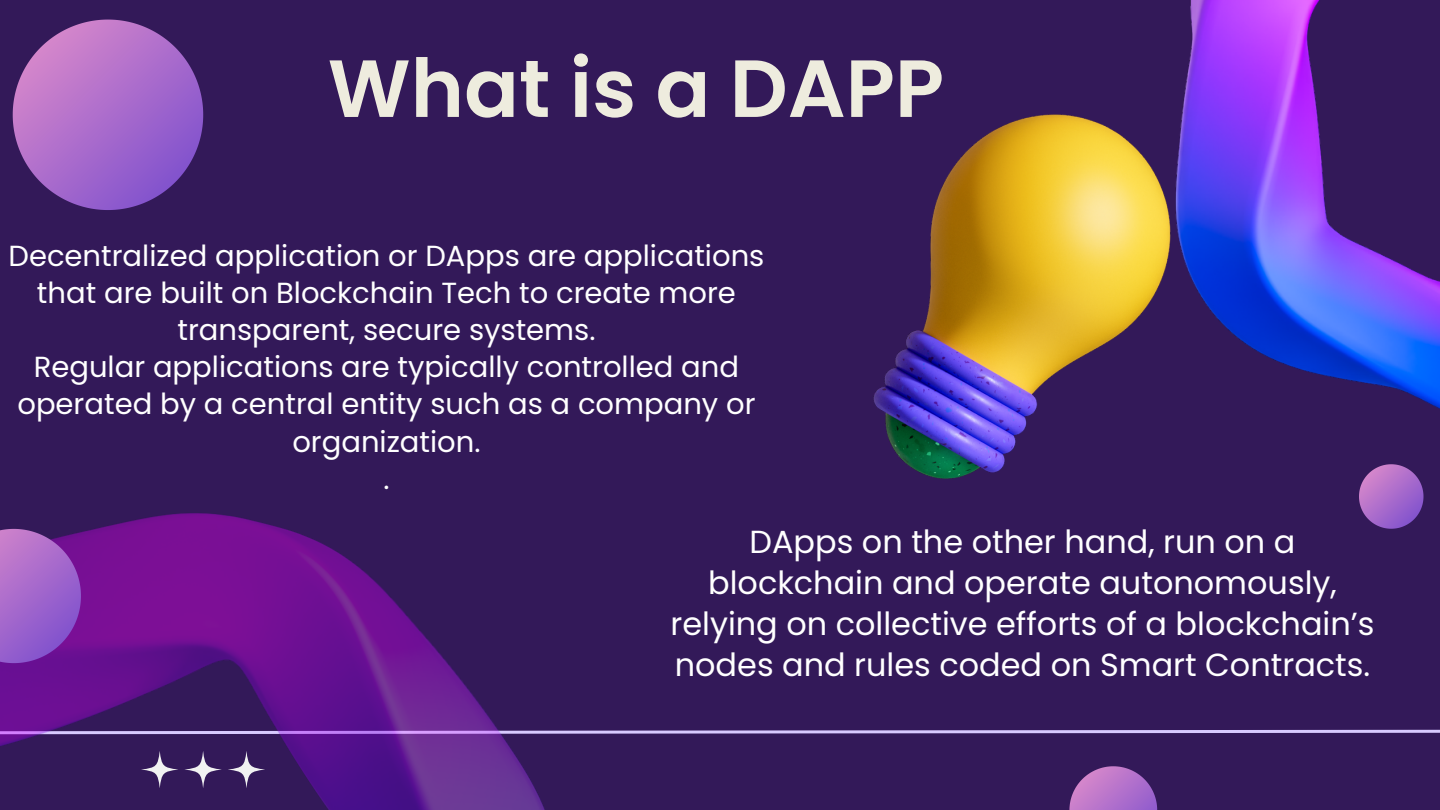
<style>
.page{position:relative;width:1440px;height:810px;background:#331959}
.page>*{position:absolute;margin:0;border:0;box-sizing:border-box;transform-origin:0 0}
.t1{font:600 81px "Poppins";color:#eeecde}
.t2{font:31.9px/40.9px "Poppins";color:#fff;text-align:center}
.t3{font:29px/37.2px "Poppins";color:#fff;text-align:center}
</style>
<div class="page">
<svg style="left:566px;top:729px;width:874px;height:5px"></svg>
<svg style="left:1069px;top:766px;width:88px;height:44px"></svg>
<svg style="left:13px;top:20px;width:190px;height:190px"></svg>
<img style="left:0;top:513px;width:566px;height:297px">
<svg style="left:141px;top:751px;width:37px;height:37px"></svg>
<svg style="left:184px;top:751px;width:38px;height:37px"></svg>
<svg style="left:228px;top:751px;width:37px;height:37px"></svg>
<svg style="left:1359px;top:464px;width:65px;height:65px"></svg>
<svg style="left:0;top:529px;width:81px;height:134px;background:#9757c0"></svg>
<img style="left:1175px;top:0;width:265px;height:409px">
<img style="left:874px;top:115px;width:297px;height:364px">
<p class="t1" style="left:328px;top:32px;width:618px">What is a DAPP</p>
<p class="t3" style="left:8px;top:237px;width:757px">Decentralized application or DApps are applications that are built on Blockchain Tech to create more transparent, secure systems.</p>
<p class="t3" style="left:17px;top:349px;width:740px">Regular applications are typically controlled and operated by a central entity such as a company or organization.</p>
<p class="t3" style="left:383px;top:460px;width:8px">.</p>
<p class="t2" style="left:671px;top:522px;width:706px">DApps on the other hand, run on a blockchain and operate autonomously, relying on collective efforts of a blockchain’s nodes and rules coded on Smart Contracts.</p>
</div>
